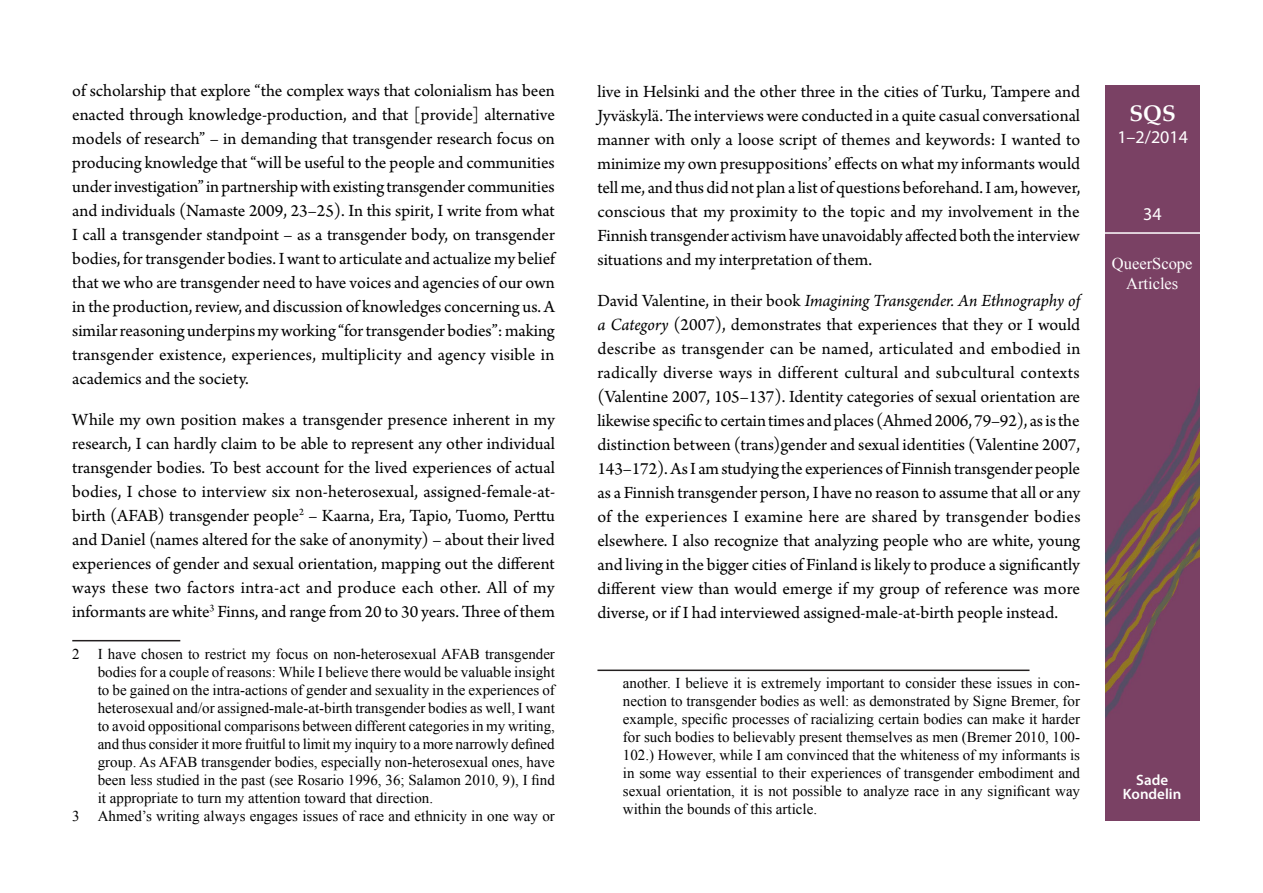
<style>
.page{position:relative;width:1263px;height:893px;background:#fff}
.page>*{position:absolute;margin:0;border:0;box-sizing:border-box;transform-origin:0 0}
.t1{font:700 22.5px "Palatino Linotype";color:#fff}
.Leipateksti_enkku-no{font:18px/24px "Arno Pro";color:#000;text-align:justify}
.t2{font:18px "Myriad Pro";color:#fff}
.t3{font:16.5px/19.8px "Times New Roman";color:#fff;text-align:center}
.Alaviitteet{font:15px/18px "Times New Roman";color:#000;text-align:justify}
.t4{font:600 15px/13.5px "Myriad Pro";color:#fff;text-align:center}
.s1{font-style:italic}
</style>
<div class="page">
<img style="left:1106px;top:85px;width:93px;height:736px">
<hr style="left:1101px;top:232px;width:103px;height:2px;background:#fff">
<hr style="left:72px;top:640px;width:108px;height:1px;background:#231f20">
<hr style="left:597px;top:670px;width:432px;height:1px;background:#231f20">
<p class="Leipateksti_enkku-no" style="left:72px;top:80px;width:484px">of scholarship that explore “the complex ways that colonialism has been enacted through knowledge-production, and that [provide] alternative models of research” – in demanding that transgender research focus on producing knowledge that “will be useful to the people and communities under investigation” in partnership with existing transgender communities and individuals (Namaste 2009, 23–25). In this spirit, I write from what I call a transgender standpoint – as a transgender body, on transgender bodies, for transgender bodies. I want to articulate and actualize my belief that we who are transgender need to have voices and agencies of our own in the production, review, and discussion of knowledges concerning us. A similar reasoning underpins my working “for transgender bodies”: making transgender existence, experiences, multiplicity and agency visible in academics and the society.</p>
<p class="Leipateksti_enkku-no" style="left:72px;top:409px;width:484px">While my own position makes a transgender presence inherent in my research, I can hardly claim to be able to represent any other individual transgender bodies. To best account for the lived experiences of actual bodies, I chose to interview six non-heterosexual, assigned-female-at&shy;birth (AFAB) transgender people<sup>2</sup> – Kaarna, Era, Tapio, Tuomo, Perttu and Daniel (names altered for the sake of anonymity) – about their lived experiences of gender and sexual orientation, mapping out the different ways these two factors intra-act and produce each other. All of my informants are white<sup>3</sup> Finns, and range from 20 to 30 years. Three of them</p>
<p class="Alaviitteet" style="left:98px;top:644px;width:459px;text-indent:-26px">2 I have chosen to restrict my focus on non-heterosexual AFAB transgender bodies for a couple of reasons: While I believe there would be valuable insight to be gained on the intra-actions of gender and sexuality in the experiences of heterosexual and/or assigned-male-at-birth transgender bodies as well, I want to avoid oppositional comparisons between different categories in my writing, and thus consider it more fruitful to limit my inquiry to a more narrowly defined group. As AFAB transgender bodies, especially non-heterosexual ones, have been less studied in the past (see Rosario 1996, 36; Salamon 2010, 9), I find it appropriate to turn my attention toward that direction.</p>
<p class="Alaviitteet" style="left:72px;top:806px;width:484px">3 Ahmed’s writing always engages issues of race and ethnicity in one way or</p>
<p class="Leipateksti_enkku-no" style="left:597px;top:81px;width:484px">live in Helsinki and the other three in the cities of Turku, Tampere and Jyväskylä. The interviews were conducted in a quite casual conversational manner with only a loose script of themes and keywords: I wanted to minimize my own presuppositions’ effects on what my informants would tell me, and thus did not plan a list of questions beforehand. I am, however, conscious that my proximity to the topic and my involvement in the Finnish transgender activism have unavoidably affected both the interview situations and my interpretation of them.</p>
<p class="Leipateksti_enkku-no" style="left:597px;top:290px;width:485px">David Valentine, in their book <span class="s1">Imagining Transgender. An Ethnography of a Category</span> (2007), demonstrates that experiences that they or I would describe as transgender can be named, articulated and embodied in radically diverse ways in different cultural and subcultural contexts (Valentine 2007, 105–137). Identity categories of sexual orientation are likewise specific to certain times and places (Ahmed 2006, 79–92), as is the distinction between (trans)gender and sexual identities (Valentine 2007, 143–172). As I am studying the experiences of Finnish transgender people as a Finnish transgender person, I have no reason to assume that all or any of the experiences I examine here are shared by transgender bodies elsewhere. I also recognize that analyzing people who are white, young and living in the bigger cities of Finland is likely to produce a significantly different view than would emerge if my group of reference was more diverse, or if I had interviewed assigned-male-at-birth people instead.</p>
<p class="Alaviitteet" style="left:623px;top:674px;width:459px">another. I believe it is extremely important to consider these issues in con&shy;nection to transgender bodies as well: as demonstrated by Signe Bremer, for example, specific processes of racializing certain bodies can make it harder for such bodies to believably present themselves as men (Bremer 2010, 100- 102.) However, while I am convinced that the whiteness of my informants is in some way essential to their experiences of transgender embodiment and sexual orientation, it is not possible to analyze race in any significant way within the bounds of this article.</p>
<p class="t1" style="left:1129px;top:98px;width:48px">SQS</p>
<p class="t2" style="left:1117px;top:126px;width:72px">1–2/2014</p>
<p class="t2" style="left:1143px;top:203px;width:20px">34</p>
<p class="t3" style="left:1112px;top:253px;width:82px">QueerScope<br>Articles</p>
<p class="t4" style="left:1123px;top:773px;width:60px">Sade<br>Kondelin</p>
</div>
